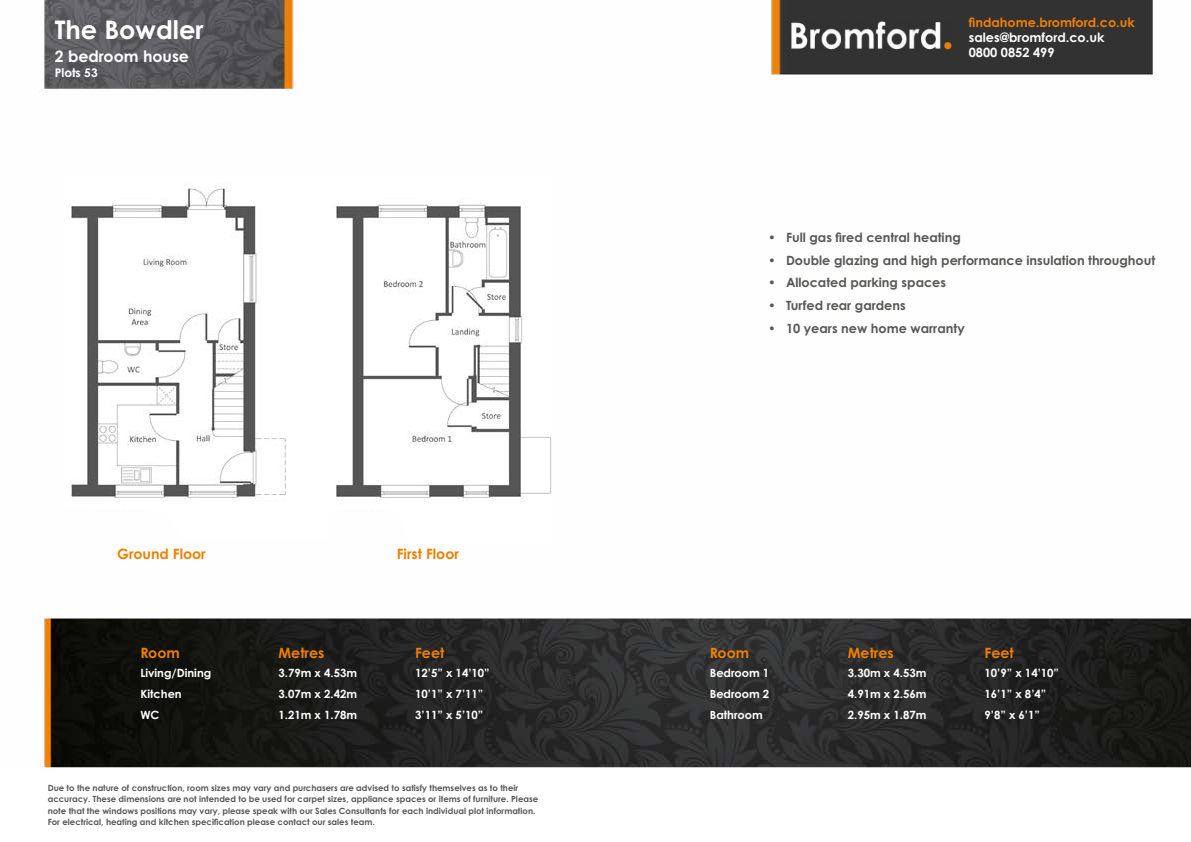
<style>
.page{position:relative;width:1191px;height:842px;background:#fff}
.page>*{position:absolute;margin:0;border:0;box-sizing:border-box;transform-origin:0 0}
.t1{font:700 25.6px "Century Gothic Pro";color:#fff}
.Housetype_-_H2{font:700 15.7px "Century Gothic Pro";color:#fff}
.Table_Heading{font:700 14.2px "Century Gothic Pro";color:#f07f00}
.Houstype_-_bullets{font:700 12.8px "Century Gothic Pro";color:#575756}
.Houstype_-_hyperlink{font:700 12.8px "Century Gothic Pro";color:#fff}
.Houstype_-_hyperlink-2{font:700 12.8px "Century Gothic Pro";color:#f07f00}
.Housetype_-_H2-2{font:700 12px "Century Gothic Pro";color:#fff}
.t2{font:700 11.4px "Century Gothic Pro";color:#fff}
.Disclaimer_-_Grey{font:700 8.5px/11.4px "Century Gothic Pro";color:#575756}
</style>
<div class="page">
<img style="left:40px;top:0;width:1151px;height:768px">
<img style="left:64px;top:176px;width:489px;height:369px">
<img style="left:791px;top:22px;width:160px;height:28px">
<p class="t1" style="left:55px;top:14px;width:150px">The Bowdler</p>
<h2 class="Housetype_-_H2" style="left:55px;top:47px;width:136px">2 bedroom house</h2>
<h2 class="Housetype_-_H2-2" style="left:55px;top:65px;width:44px">Plots 53</h2>
<p class="Table_Heading" style="left:117px;top:545px;width:90px">Ground Floor</p>
<p class="Table_Heading" style="left:397px;top:545px;width:64px">First Floor</p>
<h3 class="Table_Heading" style="left:140px;top:644px;width:41px">Room</h3>
<h3 class="Table_Heading" style="left:278px;top:644px;width:47px">Metres</h3>
<h3 class="Table_Heading" style="left:415px;top:644px;width:31px">Feet</h3>
<p class="t2" style="left:140px;top:666px;width:72px">Living/Dining</p>
<p class="t2" style="left:278px;top:666px;width:80px">3.79m x 4.53m</p>
<p class="t2" style="left:415px;top:666px;width:76px">12’5” x 14’10”</p>
<p class="t2" style="left:140px;top:687px;width:43px">Kitchen</p>
<p class="t2" style="left:278px;top:687px;width:80px">3.07m x 2.42m</p>
<p class="t2" style="left:415px;top:687px;width:70px">10’1” x 7’11”</p>
<p class="t2" style="left:140px;top:708px;width:21px">WC</p>
<p class="t2" style="left:278px;top:708px;width:80px">1.21m x 1.78m</p>
<p class="t2" style="left:415px;top:708px;width:70px">3’11” x 5’10”</p>
<p class="Disclaimer_-_Grey" style="left:48px;top:782px;width:492px">Due to the nature of construction, room sizes may vary and purchasers are advised to satisfy themselves as to their accuracy. These dimensions are not intended to be used for carpet sizes, appliance spaces or items of furniture. Please note that the windows positions may vary, please speak with our Sales Consultants for each individual plot information.<br>For electrical, heating and kitchen specification please contact our sales team.</p>
<p class="Houstype_-_hyperlink-2" style="left:968px;top:14px;width:168px">findahome.bromford.co.uk</p>
<p class="Houstype_-_hyperlink" style="left:968px;top:29px;width:137px">sales@bromford.co.uk</p>
<p class="Houstype_-_hyperlink" style="left:968px;top:45px;width:87px">0800 0852 499</p>
<p class="Houstype_-_bullets" style="left:768px;top:229px;width:194px">• Full gas fired central heating</p>
<p class="Houstype_-_bullets" style="left:768px;top:252px;width:389px">• Double glazing and high performance insulation throughout</p>
<p class="Houstype_-_bullets" style="left:768px;top:275px;width:180px">• Allocated parking spaces</p>
<p class="Houstype_-_bullets" style="left:768px;top:297px;width:139px">• Turfed rear gardens</p>
<p class="Houstype_-_bullets" style="left:768px;top:320px;width:198px">• 10 years new home warranty</p>
<h3 class="Table_Heading" style="left:710px;top:644px;width:41px">Room</h3>
<h3 class="Table_Heading" style="left:847px;top:644px;width:47px">Metres</h3>
<h3 class="Table_Heading" style="left:984px;top:644px;width:31px">Feet</h3>
<p class="t2" style="left:710px;top:666px;width:61px">Bedroom 1</p>
<p class="t2" style="left:847px;top:666px;width:80px">3.30m x 4.53m</p>
<p class="t2" style="left:984px;top:666px;width:76px">10’9” x 14’10”</p>
<p class="t2" style="left:710px;top:687px;width:61px">Bedroom 2</p>
<p class="t2" style="left:847px;top:687px;width:80px">4.91m x 2.56m</p>
<p class="t2" style="left:984px;top:687px;width:63px">16’1” x 8’4”</p>
<p class="t2" style="left:710px;top:708px;width:54px">Bathroom</p>
<p class="t2" style="left:847px;top:708px;width:80px">2.95m x 1.87m</p>
<p class="t2" style="left:984px;top:708px;width:57px">9’8” x 6’1”</p>
</div>
